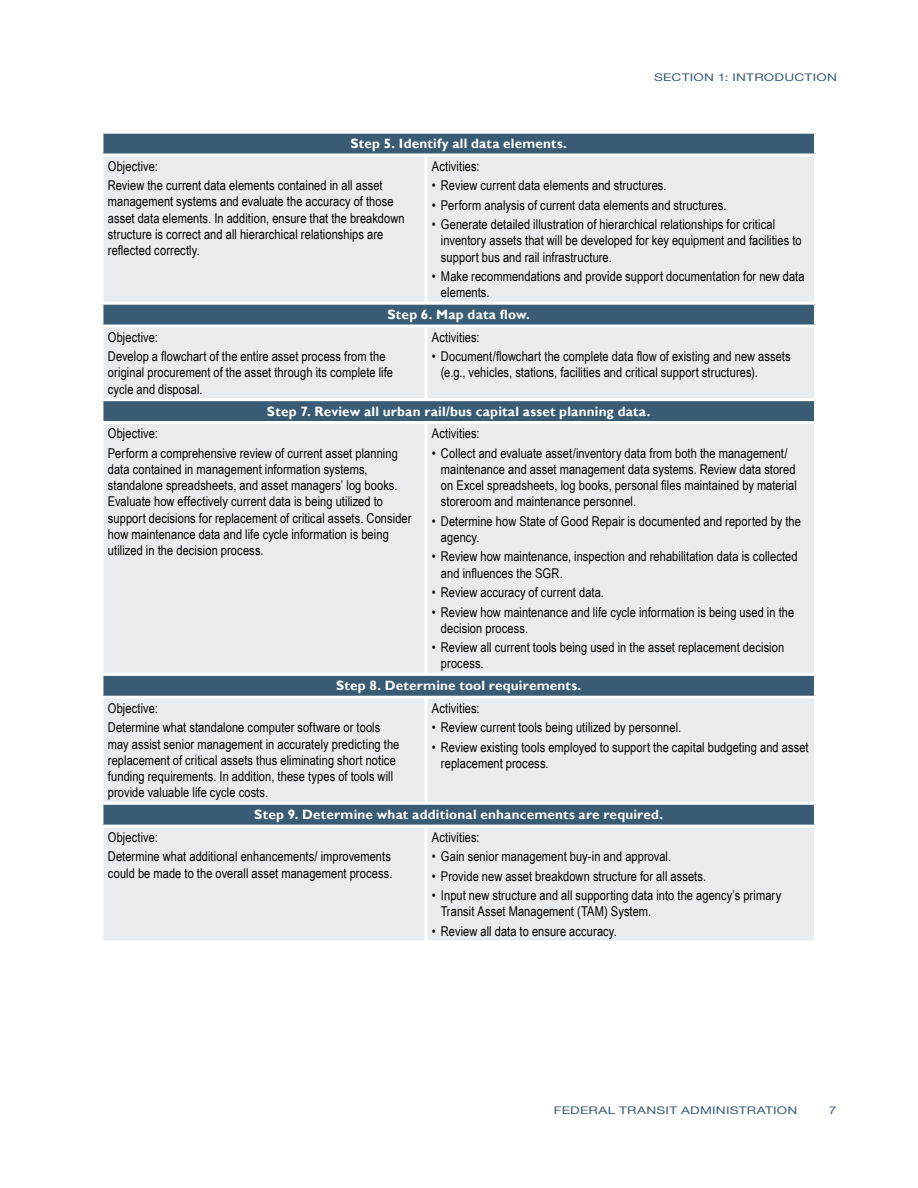
<style>
.page{position:relative;width:918px;height:1188px;background:#fff}
.page>*{position:absolute;margin:0;border:0;box-sizing:border-box;transform-origin:0 0}
.t1{font:13.5px/16.2px "Arial Narrow";letter-spacing:.005em;color:#000}
.t2{font:700 13.5px "Gill Sans";letter-spacing:.015em;color:#fff}
.t3{font:10.5px "Helvetica Neue";letter-spacing:.02em;color:#395b74;scale:1.3 1}
</style>
<div class="page">
<div style="left:102px;top:132px;width:713px;height:23px;background:#395b74"></div>
<div style="left:102px;top:303px;width:713px;height:23px;background:#395b74"></div>
<div style="left:102px;top:400px;width:713px;height:23px;background:#395b74"></div>
<div style="left:102px;top:674px;width:713px;height:23px;background:#395b74"></div>
<div style="left:102px;top:803px;width:713px;height:23px;background:#395b74"></div>
<div style="left:102px;top:155px;width:324px;height:148px;background:#e9ecee"></div>
<div style="left:426px;top:155px;width:389px;height:148px;background:#e9ecee"></div>
<div style="left:102px;top:326px;width:324px;height:74px;background:#e9ecee"></div>
<div style="left:426px;top:326px;width:389px;height:74px;background:#e9ecee"></div>
<div style="left:102px;top:423px;width:324px;height:251px;background:#e9ecee"></div>
<div style="left:426px;top:423px;width:389px;height:251px;background:#e9ecee"></div>
<div style="left:102px;top:697px;width:324px;height:106px;background:#e9ecee"></div>
<div style="left:426px;top:697px;width:389px;height:106px;background:#e9ecee"></div>
<div style="left:102px;top:826px;width:324px;height:116px;background:#e9ecee"></div>
<div style="left:426px;top:826px;width:389px;height:116px;background:#e9ecee"></div>
<hr style="left:100px;top:157px;width:3px;height:145px;background:#fff">
<hr style="left:424px;top:157px;width:4px;height:145px;background:#f7f7f8">
<hr style="left:814px;top:157px;width:3px;height:145px;background:#fff">
<hr style="left:100px;top:328px;width:3px;height:70px;background:#fff">
<hr style="left:424px;top:328px;width:4px;height:70px;background:#fff">
<hr style="left:814px;top:328px;width:3px;height:70px;background:#fff">
<hr style="left:100px;top:424px;width:3px;height:249px;background:#fff">
<hr style="left:424px;top:424px;width:4px;height:249px;background:#f8f8f9">
<hr style="left:814px;top:424px;width:3px;height:249px;background:#fff">
<hr style="left:100px;top:699px;width:3px;height:103px;background:#fff">
<hr style="left:424px;top:699px;width:4px;height:103px;background:#f7f8f8">
<hr style="left:814px;top:699px;width:3px;height:103px;background:#fff">
<hr style="left:100px;top:828px;width:3px;height:112px;background:#fff">
<hr style="left:424px;top:828px;width:4px;height:112px;background:#fff">
<hr style="left:814px;top:828px;width:3px;height:112px;background:#fff">
<hr style="left:100px;top:940px;width:326px;height:3px;background:#fff">
<hr style="left:426px;top:940px;width:391px;height:3px;background:#fff">
<hr style="left:100px;top:302px;width:326px;height:3px;background:#fff">
<hr style="left:100px;top:305px;width:3px;height:20px;background:#fff">
<hr style="left:426px;top:302px;width:391px;height:3px;background:#fff">
<hr style="left:814px;top:305px;width:3px;height:20px;background:#fff">
<hr style="left:100px;top:325px;width:326px;height:3px;background:#fff">
<hr style="left:426px;top:325px;width:391px;height:3px;background:#fff">
<hr style="left:100px;top:131px;width:326px;height:3px;background:#fff">
<hr style="left:100px;top:134px;width:3px;height:20px;background:#fff">
<hr style="left:426px;top:131px;width:391px;height:3px;background:#fff">
<hr style="left:814px;top:134px;width:3px;height:20px;background:#fff">
<hr style="left:100px;top:154px;width:326px;height:3px;background:#fff">
<hr style="left:426px;top:154px;width:391px;height:3px;background:#fff">
<hr style="left:100px;top:398px;width:326px;height:3px;background:#fff">
<hr style="left:100px;top:401px;width:3px;height:20px;background:#fff">
<hr style="left:426px;top:398px;width:391px;height:3px;background:#fff">
<hr style="left:814px;top:401px;width:3px;height:20px;background:#fff">
<hr style="left:100px;top:421px;width:326px;height:3px;background:#fff">
<hr style="left:426px;top:421px;width:391px;height:3px;background:#fff">
<hr style="left:100px;top:673px;width:326px;height:3px;background:#fff">
<hr style="left:100px;top:676px;width:3px;height:20px;background:#fff">
<hr style="left:426px;top:673px;width:391px;height:3px;background:#fff">
<hr style="left:814px;top:676px;width:3px;height:20px;background:#fff">
<hr style="left:100px;top:696px;width:326px;height:3px;background:#fff">
<hr style="left:426px;top:696px;width:391px;height:3px;background:#fff">
<hr style="left:100px;top:802px;width:326px;height:3px;background:#fff">
<hr style="left:100px;top:805px;width:3px;height:20px;background:#fff">
<hr style="left:426px;top:802px;width:391px;height:3px;background:#fff">
<hr style="left:814px;top:805px;width:3px;height:20px;background:#fff">
<hr style="left:100px;top:825px;width:326px;height:3px;background:#fff">
<hr style="left:426px;top:825px;width:391px;height:3px;background:#fff">
<p class="t3" style="left:654px;top:68px;width:142px">SECTION 1: INTRODUCTION</p>
<p class="t2" style="left:350px;top:136px;width:218px">Step 5. Identify all data elements.</p>
<p class="t1" style="left:108px;top:156px;width:276px;line-height:19.5px">Objective:<br>Review the current data elements contained in all asset</p>
<p class="t1" style="left:108px;top:193px;width:298px">management systems and evaluate the accuracy of those asset data elements. In addition, ensure that the breakdown structure is correct and all hierarchical relationships are reflected correctly.</p>
<p class="t1" style="left:432px;top:157px;width:49px">Activities:</p>
<p class="t1" style="left:432px;top:177px;width:236px">• Review current data elements and structures.</p>
<p class="t1" style="left:432px;top:196px;width:296px">• Perform analysis of current data elements and structures.</p>
<p class="t1" style="left:441px;top:216px;width:362px;text-indent:-9px">• Generate detailed illustration of hierarchical relationships for critical inventory assets that will be developed for key equipment and facilities to support bus and rail infrastructure.</p>
<p class="t1" style="left:441px;top:268px;width:365px;text-indent:-9px">• Make recommendations and provide support documentation for new data elements.</p>
<p class="t2" style="left:388px;top:307px;width:144px">Step 6. Map data flow.</p>
<p class="t1" style="left:108px;top:327px;width:279px;line-height:19.5px">Objective:<br>Develop a flowchart of the entire asset process from the</p>
<p class="t1" style="left:108px;top:364px;width:287px">original procurement of the asset through its complete life cycle and disposal.</p>
<p class="t1" style="left:432px;top:328px;width:49px">Activities:</p>
<p class="t1" style="left:441px;top:348px;width:351px;text-indent:-9px">• Document/flowchart the complete data flow of existing and new assets (e.g., vehicles, stations, facilities and critical support structures).</p>
<p class="t2" style="left:267px;top:403px;width:385px">Step 7. Review all urban rail/bus capital asset planning data.</p>
<p class="t1" style="left:108px;top:423px;width:291px;line-height:19.5px">Objective:<br>Perform a comprehensive review of current asset planning</p>
<p class="t1" style="left:108px;top:461px;width:305px">data contained in management information systems, standalone spreadsheets, and asset managers’ log books.<br>Evaluate how effectively current data is being utilized to support decisions for replacement of critical assets. Consider how maintenance data and life cycle information is being utilized in the decision process.</p>
<p class="t1" style="left:432px;top:425px;width:49px">Activities:</p>
<p class="t1" style="left:441px;top:444px;width:357px;text-indent:-9px">• Collect and evaluate asset/inventory data from both the management/ maintenance and asset management data systems. Review data stored on Excel spreadsheets, log books, personal files maintained by material storeroom and maintenance personnel.</p>
<p class="t1" style="left:441px;top:512px;width:361px;text-indent:-9px">• Determine how State of Good Repair is documented and reported by the agency.</p>
<p class="t1" style="left:441px;top:548px;width:358px;text-indent:-9px">• Review how maintenance, inspection and rehabilitation data is collected and influences the SGR.</p>
<p class="t1" style="left:432px;top:584px;width:174px">• Review accuracy of current data.</p>
<p class="t1" style="left:441px;top:603px;width:355px;text-indent:-9px">• Review how maintenance and life cycle information is being used in the decision process.</p>
<p class="t1" style="left:441px;top:639px;width:345px;text-indent:-9px">• Review all current tools being used in the asset replacement decision process.</p>
<p class="t2" style="left:336px;top:678px;width:246px">Step 8. Determine tool requirements.</p>
<p class="t1" style="left:108px;top:698px;width:274px;line-height:19.5px">Objective:<br>Determine what standalone computer software or tools</p>
<p class="t1" style="left:108px;top:735px;width:293px">may assist senior management in accurately predicting the replacement of critical assets thus eliminating short notice funding requirements. In addition, these types of tools will provide valuable life cycle costs.</p>
<p class="t1" style="left:432px;top:700px;width:49px">Activities:</p>
<p class="t1" style="left:432px;top:719px;width:251px">• Review current tools being utilized by personnel.</p>
<p class="t1" style="left:441px;top:739px;width:369px;text-indent:-9px">• Review existing tools employed to support the capital budgeting and asset replacement process.</p>
<p class="t2" style="left:254px;top:807px;width:410px">Step 9. Determine what additional enhancements are required.</p>
<p class="t1" style="left:108px;top:827px;width:284px;line-height:19.5px">Objective:<br>Determine what additional enhancements/ improvements</p>
<p class="t1" style="left:108px;top:864px;width:286px">could be made to the overall asset management process.</p>
<p class="t1" style="left:432px;top:829px;width:49px">Activities:</p>
<p class="t1" style="left:432px;top:848px;width:241px">• Gain senior management buy-in and approval.</p>
<p class="t1" style="left:432px;top:867px;width:276px">• Provide new asset breakdown structure for all assets.</p>
<p class="t1" style="left:441px;top:887px;width:342px;text-indent:-9px">• Input new structure and all supporting data into the agency’s primary<br>Transit Asset Management (TAM) System.</p>
<p class="t1" style="left:432px;top:923px;width:186px">• Review all data to ensure accuracy.</p>
<p class="t3" style="left:554px;top:1102px;width:189px">FEDERAL TRANSIT ADMINISTRATION</p>
<p class="t3" style="left:829px;top:1102px;width:7px">7</p>
</div>
